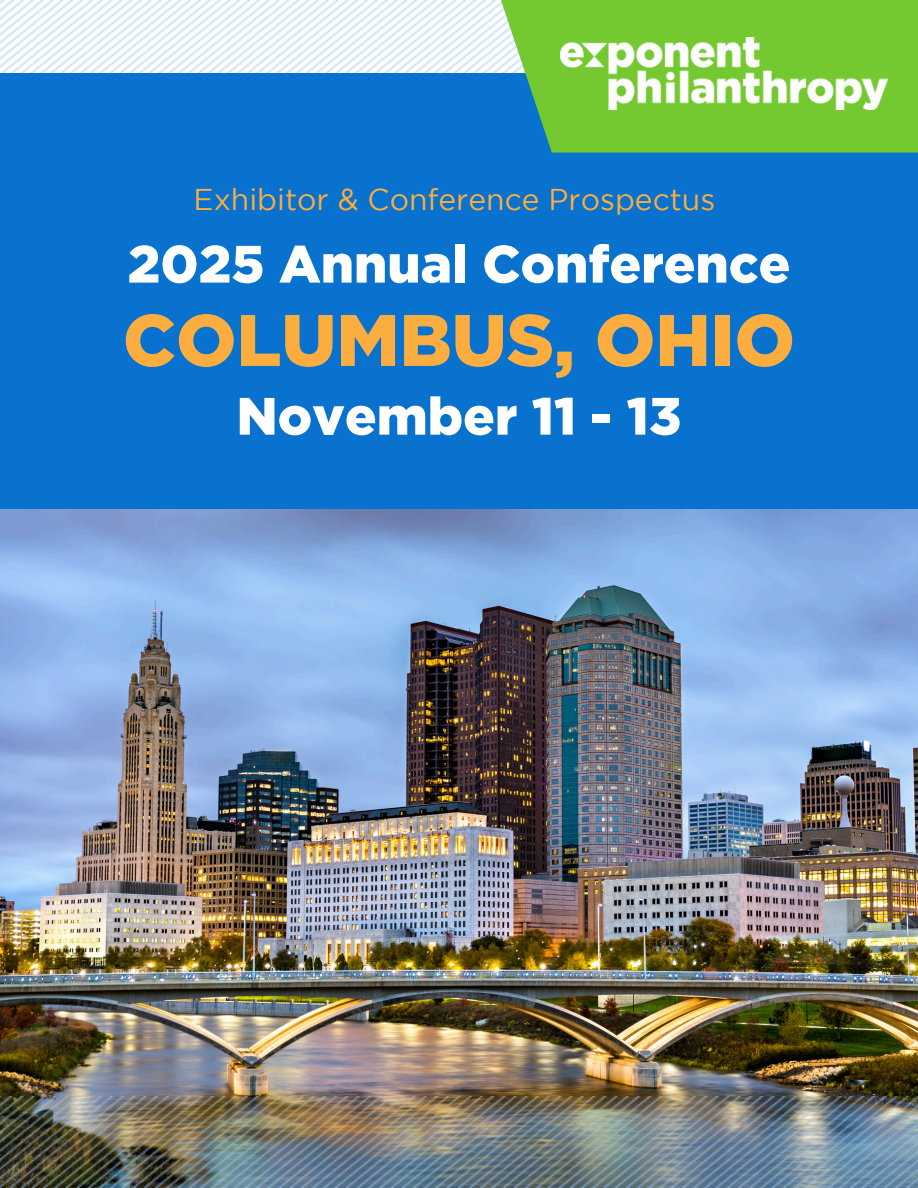
<style>
.page{position:relative;width:918px;height:1188px;background:#fff}
.page>*{position:absolute;margin:0;border:0;box-sizing:border-box;transform-origin:0 0}
.t1{font:900 72.75px "Gotham";color:#fbae3f}
.t2{font:900 52.5px "Gotham";color:#fff}
.t3{font:30px "Gotham";color:#fbae3f}
</style>
<div class="page">
<img style="left:0;top:509px;width:918px;height:587px">
<img style="left:0;top:0;width:483px;height:73px">
<div style="left:0;top:73px;width:918px;height:436px;background:#0971ce"></div>
<svg style="left:483px;top:0;width:435px;height:153px;background:#6fc14b"></svg>
<img style="left:561px;top:37px;width:327px;height:72px">
<img style="left:0;top:1096px;width:918px;height:92px">
<h2 class="t3" style="left:194px;top:188px;width:523px">Exhibitor &amp; Conference Prospectus</h2>
<p class="t2" style="left:128px;top:234px;width:664px">2025 Annual Conference</p>
<p class="t1" style="left:123px;top:298px;width:674px">COLUMBUS, OHIO</p>
<p class="t2" style="left:237px;top:386px;width:446px">November 11 - 13</p>
</div>
